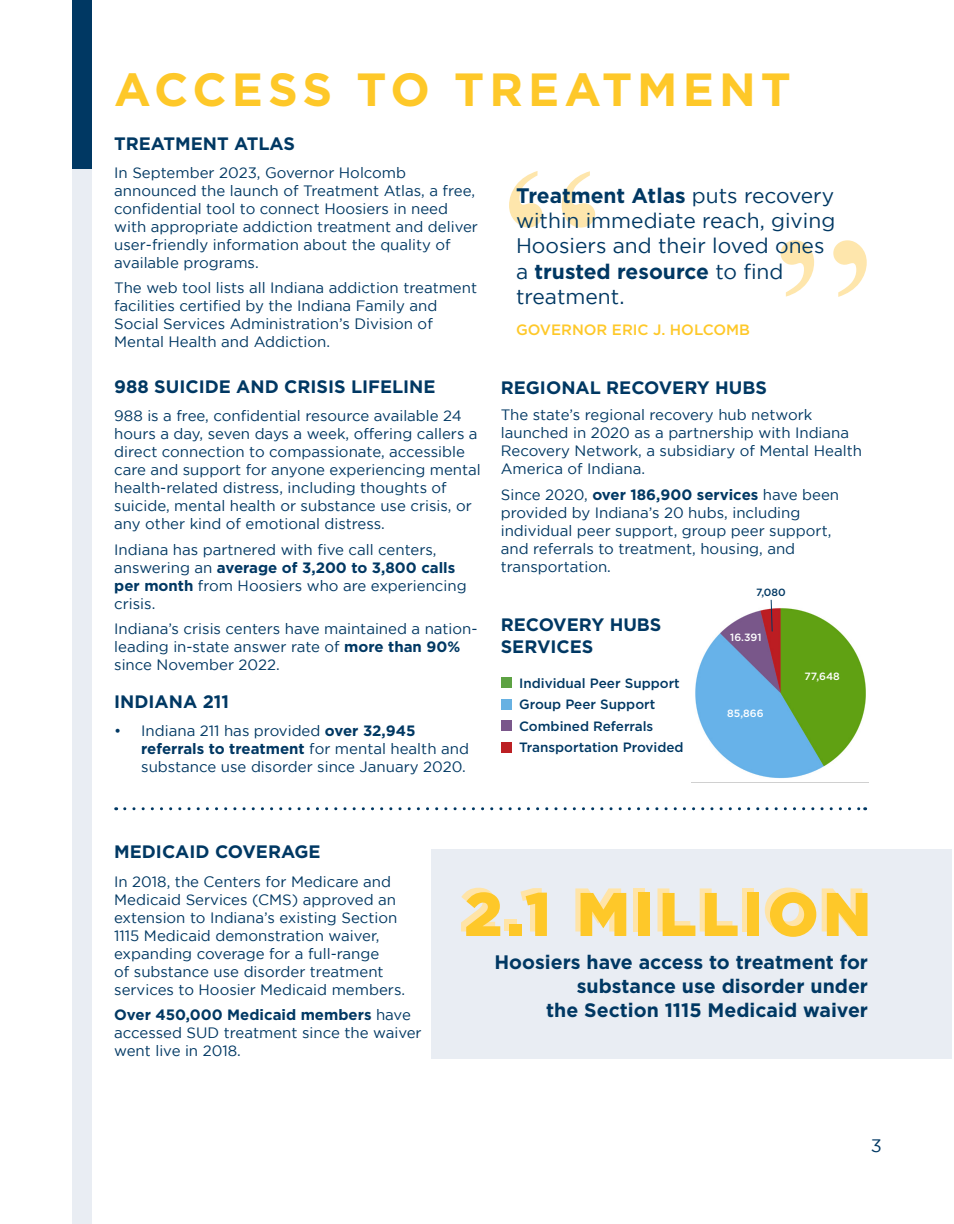
<style>
.page{position:relative;width:954px;height:1224px;background:#fff}
.page>*{position:absolute;margin:0;border:0;box-sizing:border-box;transform-origin:0 0}
.t1{font:225px "Times New Roman";color:#fee6ac}
.t2{font:900 61.5px "Gotham";letter-spacing:.07em;color:#fec829}
.t3{font:700 46.5px "Gotham";letter-spacing:.11em;color:#fec829}
.t4{font:21px/25.2px "Gotham";color:#003863}
.t5{font:700 19.5px/24px "Gotham";color:#003863;text-align:right}
.t6{font:700 18px/21.6px "Gotham";color:#003863}
.t7{font:18px "Gotham";color:#003863}
.t8{font:15px/18px "Gotham";color:#003863}
.t9{font:500 15px "Gotham";color:#fec829}
.t10{font:500 13.5px "Gotham";color:#003863}
.t11{font:500 10.5px "Gotham";color:#fff}
.t12{font:500 10.5px "Gotham";color:#003863}
.s1{font-weight:700}
</style>
<div class="page">
<div style="left:431px;top:849px;width:520px;height:209px;background:#e9edf3"></div>
<div style="left:72px;top:0;width:19px;height:169px;background:#003863"></div>
<div style="left:72px;top:169px;width:19px;height:1055px;background:#e9edf3"></div>
<svg style="left:125px;top:807px;width:741px;height:3px"></svg>
<img style="left:695px;top:608px;width:171px;height:170px">
<div style="left:502px;top:699px;width:10px;height:10px;background:#67b1e2"></div>
<div style="left:502px;top:677px;width:10px;height:11px;background:#5da243"></div>
<div style="left:502px;top:720px;width:10px;height:11px;background:#7a578b"></div>
<div style="left:502px;top:742px;width:10px;height:10px;background:#bc2024"></div>
<svg style="left:770px;top:599px;width:3px;height:33px"></svg>
<p class="t3" style="left:114px;top:63px;width:678px">ACCESS TO TREATMENT</p>
<p class="t6" style="left:114px;top:132px;width:182px">TREATMENT ATLAS</p>
<p class="t8" style="left:114px;top:163px;width:365px">In September 2023, Governor Holcomb announced the launch of Treatment Atlas, a free, confidential tool to connect Hoosiers in need with appropriate addiction treatment and deliver user-friendly information about the quality of available programs.</p>
<p class="t8" style="left:114px;top:279px;width:364px">The web tool lists all Indiana addiction treatment facilities certified by the Indiana Family and Social Services Administration’s Division of Mental Health and Addiction.</p>
<p class="t6" style="left:114px;top:375px;width:323px">988 SUICIDE AND CRISIS LIFELINE</p>
<p class="t8" style="left:114px;top:407px;width:368px">988 is a free, confidential resource available 24 hours a day, seven days a week, offering callers a direct connection to compassionate, accessible care and support for anyone experiencing mental health-related distress, including thoughts of suicide, mental health or substance use crisis, or any other kind of emotional distress.</p>
<p class="t8" style="left:114px;top:540px;width:354px">Indiana has partnered with five call centers, answering an <span class="s1">average of 3,200 to 3,800 calls per month</span> from Hoosiers who are experiencing crisis.</p>
<p class="t8" style="left:114px;top:620px;width:365px">Indiana’s crisis centers have maintained a nation&shy;leading in-state answer rate of <span class="s1">more than 90% </span>since November 2022.</p>
<p class="t6" style="left:114px;top:691px;width:116px">INDIANA 211</p>
<p class="t8" style="left:141px;top:722px;width:329px;text-indent:-27px">• Indiana 211 has provided <span class="s1">over 32,945 referrals to treatment</span> for mental health and substance use disorder since January 2020.</p>
<p class="t1" style="left:502px;top:89px;width:101px">“</p>
<p class="t4" style="left:516px;top:183px;width:321px"><span class="s1">Treatment Atlas</span> puts recovery within immediate reach, giving<br>Hoosiers and their loved ones a <span class="s1">trusted resource</span> to find treatment.</p>
<p class="t1" style="left:874px;top:379px;width:101px;rotate:-180deg">“</p>
<p class="t9" style="left:516px;top:320px;width:236px">GOVERNOR ERIC J. HOLCOMB</p>
<p class="t6" style="left:501px;top:376px;width:268px">REGIONAL RECOVERY HUBS</p>
<p class="t8" style="left:501px;top:406px;width:363px">The state’s regional recovery hub network launched in 2020 as a partnership with Indiana Recovery Network, a subsidiary of Mental Health America of Indiana.</p>
<p class="t8" style="left:501px;top:485px;width:340px">Since 2020, <span class="s1">over 186,900 services</span> have been provided by Indiana’s 20 hubs, including individual peer support, group peer support, and referrals to treatment, housing, and transportation.</p>
<p class="t6" style="left:501px;top:614px;width:162px">RECOVERY HUBS<br>SERVICES</p>
<p class="t10" style="left:519px;top:674px;width:162px">Individual Peer Support</p>
<p class="t10" style="left:519px;top:696px;width:138px">Group Peer Support</p>
<p class="t10" style="left:519px;top:717px;width:136px">Combined Referrals</p>
<p class="t10" style="left:519px;top:738px;width:166px">Transportation Provided</p>
<p class="t12" style="left:756px;top:586px;width:31px">7,080</p>
<p class="t11" style="left:730px;top:631px;width:33px">16.391</p>
<p class="t11" style="left:727px;top:706px;width:38px">85,866</p>
<p class="t11" style="left:805px;top:670px;width:37px">77,648</p>
<p class="t6" style="left:114px;top:841px;width:208px">MEDICAID COVERAGE</p>
<p class="t8" style="left:114px;top:872px;width:292px">In 2018, the Centers for Medicare and Medicaid Services (CMS) approved an extension to Indiana’s existing Section 1115 Medicaid demonstration waiver, expanding coverage for a full-range<br>of substance use disorder treatment services to Hoosier Medicaid members.</p>
<p class="t8" style="left:114px;top:1006px;width:309px"><span class="s1">Over 450,000 Medicaid members</span> have accessed SUD treatment since the waiver went live in 2018.</p>
<p class="t2" style="left:464px;top:879px;width:409px">2.1 MILLION</p>
<p class="t5" style="left:494px;top:949px;width:375px">Hoosiers have access to treatment for substance use disorder under</p>
<p class="t5" style="left:546px;top:997px;width:323px">the Section 1115 Medicaid waiver</p>
<p class="t7" style="left:871px;top:1136px;width:13px">3</p>
</div>
